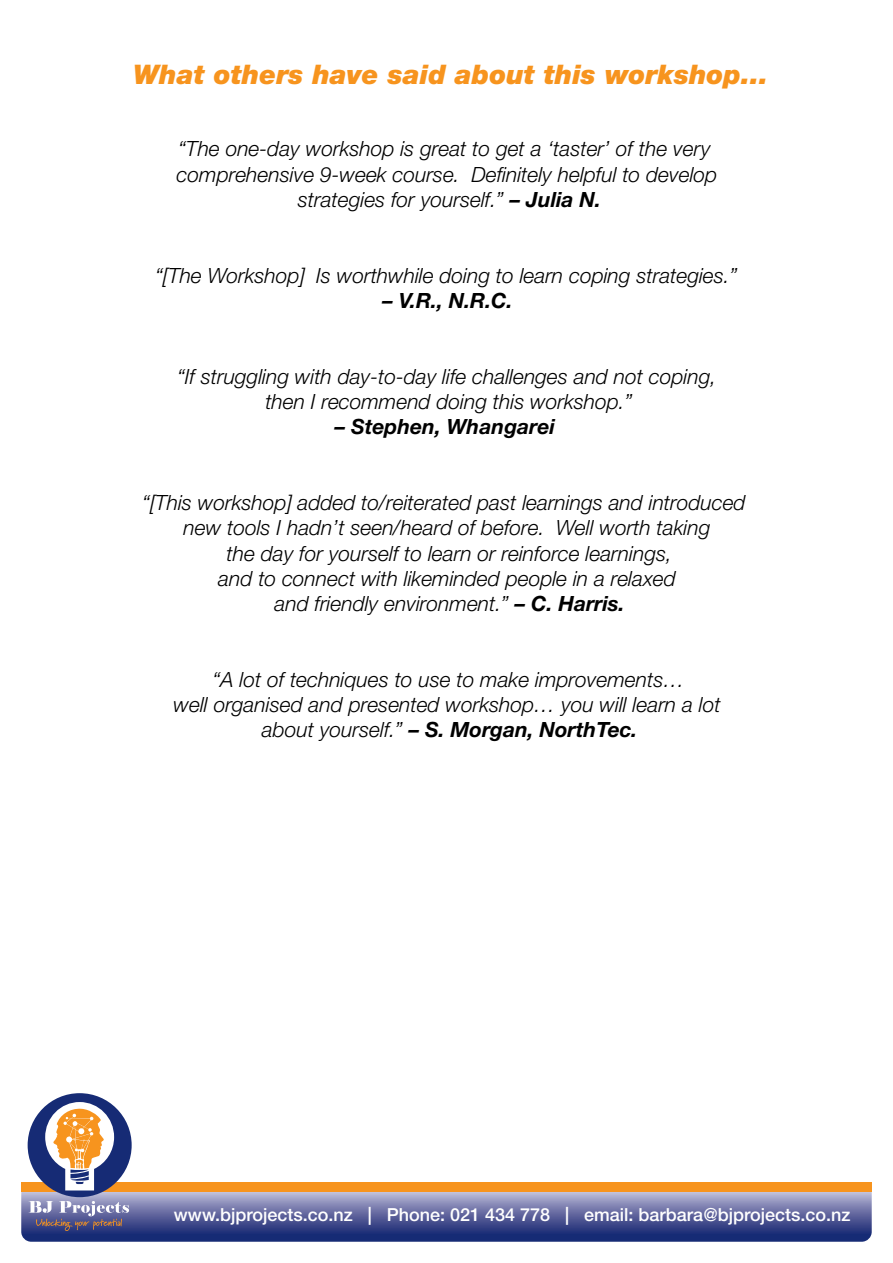
<style>
.page{position:relative;width:893px;height:1263px;background:#fff}
.page>*{position:absolute;margin:0;border:0;box-sizing:border-box;transform-origin:0 0}
.t1{font:italic 900 27px "Helvetica Neue LT Std";color:#f7941e}
.t2{font:italic 300 21px/25.2px "Helvetica Neue LT Std";color:#000;text-align:center}
.t3{font:italic 700 21px "Helvetica Neue LT Std";color:#000}
.t4{font:500 18px "Helvetica Neue LT Std";color:#fff}
.s1{font-weight:700}
</style>
<div class="page">
<svg style="left:21px;top:1192px;width:851px;height:50px;background:#5d659d"></svg>
<div style="left:21px;top:1183px;width:851px;height:9px;background:#f7941e"></div>
<div style="left:28px;top:1093px;width:104px;height:104px;background:#162b75;border-radius:50%"></div>
<svg style="left:29px;top:1201px;width:100px;height:30px;background:#7c7ba0"></svg>
<svg style="left:45px;top:1102px;width:69px;height:88px"></svg>
<p class="t1" style="left:133px;top:58px;width:636px">What others have said about this workshop…</p>
<p class="t2" style="left:177px;top:136px;width:542px">“The one-day workshop is great to get a ‘taster’ of the very comprehensive 9-week course. Definitely helpful to develop strategies for yourself.” <span class="s1">– Julia N.</span></p>
<p class="t2" style="left:155px;top:262px;width:584px">“[The Workshop] Is worthwhile doing to learn coping strategies.”</p>
<p class="t3" style="left:383px;top:287px;width:131px">– V.R., N.R.C.</p>
<p class="t2" style="left:177px;top:364px;width:541px">“If struggling with day-to-day life challenges and not coping, then I recommend doing this workshop.”</p>
<p class="t3" style="left:335px;top:414px;width:222px">– Stephen, Whangarei</p>
<p class="t2" style="left:142px;top:490px;width:605px">“[This workshop] added to/reiterated past learnings and introduced new tools I hadn’t seen/heard of before. Well worth taking<br>the day for yourself to learn or reinforce learnings,<br>and to connect with likeminded people in a relaxed<br>and friendly environment.” <span class="s1">– C. Harris.</span></p>
<p class="t2" style="left:174px;top:667px;width:548px">“A lot of techniques to use to make improvements…<br>well organised and presented workshop… you will learn a lot about yourself.” <span class="s1">– S. Morgan, NorthTec.</span></p>
<p class="t4" style="left:174px;top:1204px;width:678px">www.bjprojects.co.nz | Phone: 021 434 778 | email: barbara@bjprojects.co.nz</p>
</div>
